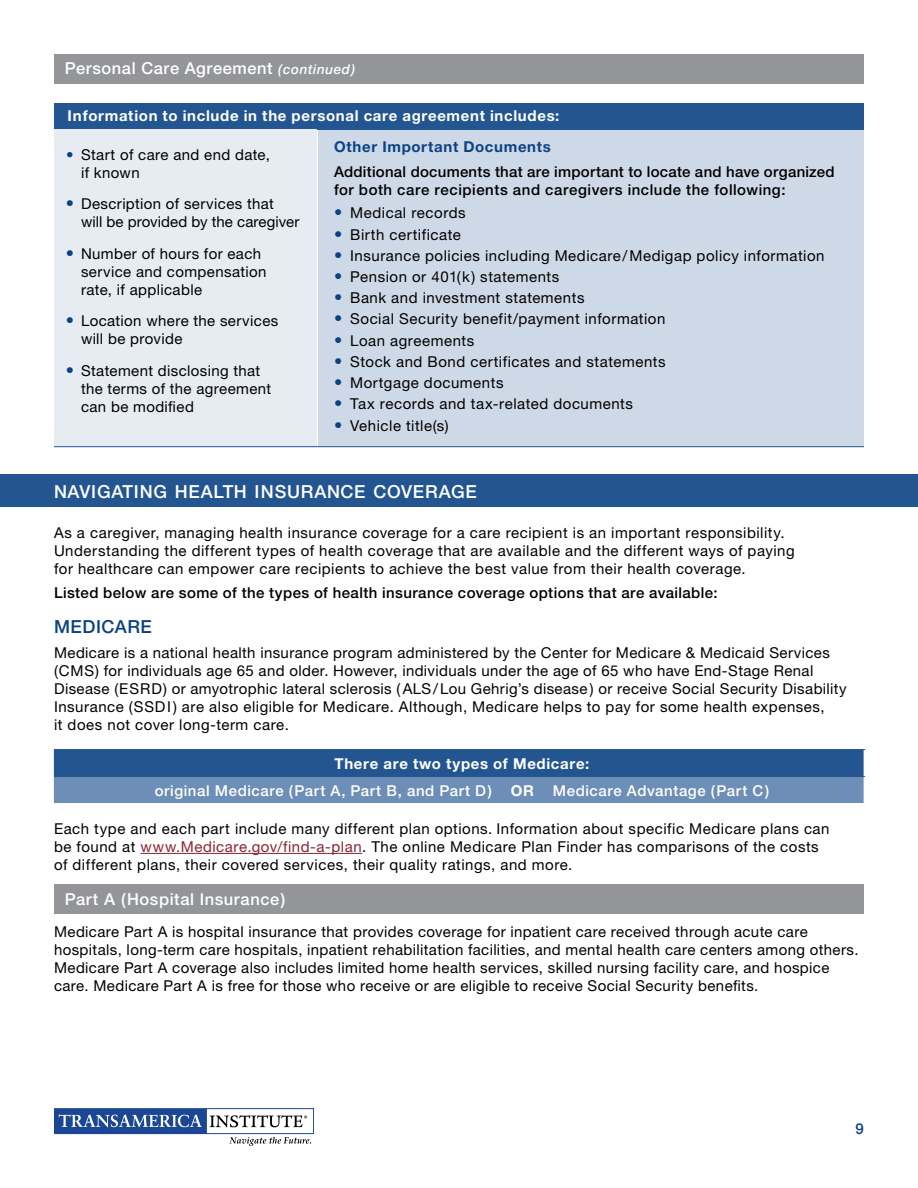
<style>
.page{position:relative;width:918px;height:1188px;background:#fff}
.page>*{position:absolute;margin:0;border:0;box-sizing:border-box;transform-origin:0 0}
.t1{font:500 18px "Helvetica Neue LT Std";letter-spacing:.03em;color:#fff}
.t2{font:500 18px "Helvetica Neue LT Std";letter-spacing:.03em;color:#0b4285}
.t3{font:500 16.5px "Helvetica Neue LT Std";letter-spacing:.035em;color:#fff}
.t4{font:15px/18px "Helvetica Neue LT Std";letter-spacing:.03em;color:#000}
.t5{font:500 15px/18px "Helvetica Neue LT Std";letter-spacing:.025em;color:#000}
.t6{font:700 15px "Helvetica Neue LT Std";letter-spacing:.045em;color:#fff}
.t7{font:500 15px "Helvetica Neue LT Std";letter-spacing:.04em;color:#fff}
.t8{font:700 15px "Helvetica Neue LT Std";letter-spacing:.045em;color:#0b4285}
.t9{font:500 15px "Helvetica Neue LT Std";color:#0b4285}
.s1{font-style:italic;font-size:13.5px}
.s2{font-weight:500;color:#0b4285}
.s3{font-weight:500;font-size:16.5px;color:#0b4285}
.s4{color:#872434}
</style>
<div class="page">
<div style="left:206px;top:1108px;width:108px;height:26px;border:1px solid #1b4695"></div>
<div style="left:55px;top:1109px;width:151px;height:25px;background:#1b4695"></div>
<div style="left:54px;top:1108px;width:152px;height:26px;border:1px solid #1b4695"></div>
<svg style="left:59px;top:1114px;width:143px;height:13px"></svg>
<svg style="left:230px;top:1137px;width:81px;height:9px"></svg>
<svg style="left:210px;top:1115px;width:97px;height:12px"></svg>
<div style="left:0;top:474px;width:918px;height:33px;background:#235591"></div>
<div style="left:54px;top:103px;width:810px;height:27px;background:#235591"></div>
<div style="left:54px;top:130px;width:262px;height:317px;background:#e7ecf3"></div>
<div style="left:319px;top:130px;width:545px;height:317px;background:#ced9e7"></div>
<hr style="left:141px;top:853px;width:221px;height:1px;background:#872434">
<div style="left:54px;top:750px;width:810px;height:27px;background:#235591"></div>
<div style="left:54px;top:777px;width:810px;height:27px;background:#6d8eb6"></div>
<hr style="left:54px;top:749px;width:811px;height:1px;background:#235591">
<hr style="left:54px;top:803px;width:811px;height:1px;background:#fff">
<div style="left:54px;top:54px;width:810px;height:29px;background:#939598"></div>
<hr style="left:54px;top:446px;width:810px;height:1px;background:#235591">
<div style="left:54px;top:885px;width:810px;height:29px;background:#939598"></div>
<p class="t3" style="left:65px;top:59px;width:292px">Personal Care Agreement <span class="s1">(continued)</span></p>
<p class="t6" style="left:68px;top:107px;width:493px">Information to include in the personal care agreement includes:</p>
<p class="t4" style="left:81px;top:145px;width:191px;text-indent:-15px"><span class="s2">•</span> Start of care and end date, if known</p>
<p class="t4" style="left:81px;top:195px;width:220px;text-indent:-15px"><span class="s3">•</span> Description of services that<br>will be provided by the caregiver</p>
<p class="t4" style="left:81px;top:244px;width:187px;text-indent:-15px"><span class="s3">•</span> Number of hours for each service and compensation rate, if applicable</p>
<p class="t4" style="left:81px;top:312px;width:199px;text-indent:-15px"><span class="s3">•</span> Location where the services will be provide</p>
<p class="t4" style="left:81px;top:361px;width:192px;text-indent:-15px"><span class="s3">•</span> Statement disclosing that the terms of the agreement can be modified</p>
<p class="t8" style="left:334px;top:138px;width:218px">Other Important Documents</p>
<p class="t5" style="left:334px;top:162px;width:502px">Additional documents that are important to locate and have organized for both care recipients and caregivers include the following:</p>
<p class="t4" style="left:334px;top:204px;width:133px"><span class="s3">•</span> Medical records</p>
<p class="t4" style="left:334px;top:225px;width:128px"><span class="s3">•</span> Birth certificate</p>
<p class="t4" style="left:334px;top:246px;width:492px"><span class="s3">•</span> Insurance policies including Medicare/Medigap policy information</p>
<p class="t4" style="left:334px;top:267px;width:227px"><span class="s3">•</span> Pension or 401(k) statements</p>
<p class="t4" style="left:334px;top:289px;width:252px"><span class="s3">•</span> Bank and investment statements</p>
<p class="t4" style="left:334px;top:310px;width:333px"><span class="s3">•</span> Social Security benefit/payment information</p>
<p class="t4" style="left:334px;top:331px;width:142px"><span class="s3">•</span> Loan agreements</p>
<p class="t4" style="left:334px;top:352px;width:333px"><span class="s3">•</span> Stock and Bond certificates and statements</p>
<p class="t4" style="left:334px;top:374px;width:171px"><span class="s3">•</span> Mortgage documents</p>
<p class="t4" style="left:334px;top:395px;width:300px"><span class="s3">•</span> Tax records and tax-related documents</p>
<p class="t4" style="left:334px;top:416px;width:116px"><span class="s3">•</span> Vehicle title(s)</p>
<p class="t1" style="left:54px;top:481px;width:424px">NAVIGATING HEALTH INSURANCE COVERAGE</p>
<p class="t4" style="left:54px;top:523px;width:742px">As a caregiver, managing health insurance coverage for a care recipient is an important responsibility.<br>Understanding the different types of health coverage that are available and the different ways of paying for healthcare can empower care recipients to achieve the best value from their health coverage.</p>
<p class="t5" style="left:54px;top:584px;width:665px">Listed below are some of the types of health insurance coverage options that are available:</p>
<p class="t2" style="left:54px;top:616px;width:99px">MEDICARE</p>
<p class="t4" style="left:54px;top:643px;width:794px">Medicare is a national health insurance program administered by the Center for Medicare &amp; Medicaid Services (CMS) for individuals age 65 and older. However, individuals under the age of 65 who have End-Stage Renal Disease (ESRD) or amyotrophic lateral sclerosis ( ALS/Lou Gehrig’s disease ) or receive Social Security Disability Insurance (SSDI) are also eligible for Medicare. Although, Medicare helps to pay for some health expenses,<br>it does not cover long-term care.</p>
<p class="t6" style="left:335px;top:754px;width:256px">There are two types of Medicare:</p>
<p class="t7" style="left:155px;top:782px;width:339px">original Medicare (Part A, Part B, and Part D)</p>
<p class="t6" style="left:511px;top:781px;width:25px">OR</p>
<p class="t7" style="left:553px;top:782px;width:218px">Medicare Advantage (Part C)</p>
<p class="t4" style="left:54px;top:819px;width:777px">Each type and each part include many different plan options. Information about specific Medicare plans can be found at <span class="s4">www.Medicare.gov/find-a-plan</span>. The online Medicare Plan Finder has comparisons of the costs of different plans, their covered services, their quality ratings, and more.</p>
<p class="t3" style="left:65px;top:889px;width:222px">Part A (Hospital Insurance)</p>
<p class="t4" style="left:54px;top:923px;width:806px">Medicare Part A is hospital insurance that provides coverage for inpatient care received through acute care hospitals, long-term care hospitals, inpatient rehabilitation facilities, and mental health care centers among others.<br>Medicare Part A coverage also includes limited home health services, skilled nursing facility care, and hospice care. Medicare Part A is free for those who receive or are eligible to receive Social Security benefits.</p>
<p class="t9" style="left:856px;top:1120px;width:10px">9</p>
</div>
